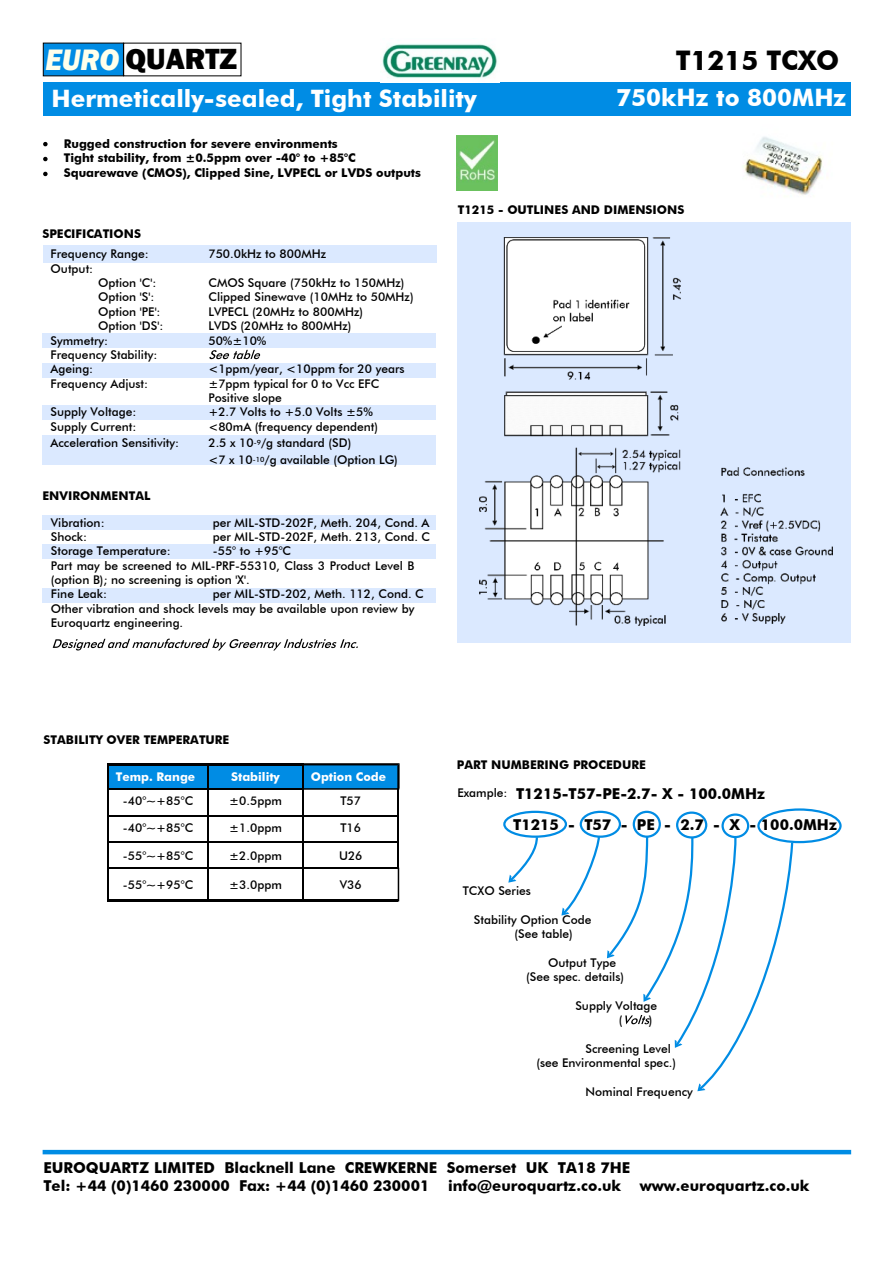
<style>
.page{position:relative;width:893px;height:1263px;background:#fff}
.page>*{position:absolute;margin:0;border:0;box-sizing:border-box;transform-origin:0 0}
.t1{font:800 30px "Franklin Gothic";color:#000}
.t2{font:700 27px "Futura BT";color:#000}
.t3{font:700 24px "Futura BT";color:#fff}
.t4{font:700 15px/18px "Futura BT";color:#000}
.t5{font:500 12px/14.4px "Futura BT";color:#000}
.t6{font:700 12px/14.9px "Futura BT";color:#000}
.t7{font:700 12px "Futura BT";color:#fff}
.s1{font-style:italic;font-size:30.45px;color:#ffffeb}
</style>
<div class="page">
<hr style="left:43px;top:1150px;width:808px;height:4px;background:#008ce4">
<div style="left:43px;top:43px;width:81px;height:33px;background:#008ce4"></div>
<div style="left:43px;top:82px;width:807px;height:34px;background:#008ce4"></div>
<div style="left:43px;top:515px;width:393px;height:14px;background:#dbe9ff"></div>
<div style="left:43px;top:544px;width:393px;height:14px;background:#dbe9ff"></div>
<div style="left:42px;top:588px;width:394px;height:14px;background:#dbe9ff"></div>
<div style="left:42px;top:435px;width:394px;height:30px;background:#dbe9ff"></div>
<div style="left:43px;top:363px;width:393px;height:14px;background:#dbe9ff"></div>
<div style="left:42px;top:405px;width:393px;height:14px;background:#dbe9ff"></div>
<div style="left:42px;top:334px;width:394px;height:14px;background:#dbe9ff"></div>
<div style="left:44px;top:245px;width:393px;height:17px;background:#dbe9ff"></div>
<div style="left:457px;top:222px;width:393px;height:421px;background:#dbe9ff"></div>
<svg style="left:43px;top:142px;width:5px;height:4px"></svg>
<svg style="left:43px;top:157px;width:5px;height:4px"></svg>
<svg style="left:43px;top:172px;width:5px;height:4px"></svg>
<svg style="left:209px;top:350px;width:51px;height:9px"></svg>
<div style="left:108px;top:764px;width:100px;height:25px;background:#008ce4"></div>
<div style="left:208px;top:764px;width:95px;height:25px;background:#008ce4"></div>
<hr style="left:108px;top:763px;width:101px;height:2px;background:#000">
<hr style="left:207px;top:763px;width:97px;height:2px;background:#000">
<hr style="left:108px;top:788px;width:101px;height:2px;background:#000">
<hr style="left:207px;top:788px;width:97px;height:2px;background:#000">
<hr style="left:108px;top:815px;width:101px;height:1px;background:#000">
<hr style="left:207px;top:815px;width:97px;height:1px;background:#000">
<hr style="left:108px;top:841px;width:101px;height:2px;background:#000">
<hr style="left:207px;top:841px;width:97px;height:2px;background:#000">
<hr style="left:108px;top:868px;width:101px;height:1px;background:#000">
<hr style="left:207px;top:868px;width:97px;height:1px;background:#000">
<hr style="left:109px;top:899px;width:100px;height:3px;background:#000">
<hr style="left:207px;top:899px;width:97px;height:3px;background:#000">
<hr style="left:302px;top:899px;width:96px;height:3px;background:#000">
<svg style="left:108px;top:765px;width:1px;height:103px"></svg>
<hr style="left:108px;top:868px;width:1px;height:34px;background:#000">
<hr style="left:207px;top:765px;width:2px;height:25px;background:#000">
<hr style="left:207px;top:788px;width:2px;height:28px;background:#000">
<hr style="left:207px;top:815px;width:2px;height:28px;background:#000">
<hr style="left:207px;top:841px;width:2px;height:28px;background:#000">
<hr style="left:207px;top:868px;width:2px;height:31px;background:#000">
<hr style="left:302px;top:868px;width:2px;height:31px;background:#000">
<svg style="left:302px;top:763px;width:98px;height:106px"></svg>
<hr style="left:398px;top:868px;width:1px;height:34px;background:#000">
<img style="left:480px;top:238px;width:353px;height:387px">
<svg style="left:508px;top:836px;width:30px;height:47px"></svg>
<div style="left:503px;top:811px;width:64px;height:27px;border:2px solid #008ce4;border-radius:50%"></div>
<div style="left:757px;top:808px;width:85px;height:35px;border:2px solid #008ce4;border-radius:50%"></div>
<div style="left:580px;top:811px;width:41px;height:27px;border:2px solid #008ce4;border-radius:50%"></div>
<div style="left:633px;top:811px;width:28px;height:27px;border:2px solid #008ce4;border-radius:50%"></div>
<div style="left:721px;top:813px;width:28px;height:25px;border:2px solid #008ce4;border-radius:50%"></div>
<img style="left:743px;top:136px;width:80px;height:59px">
<img style="left:457px;top:136px;width:41px;height:54px">
<div style="left:676px;top:811px;width:31px;height:27px;border:2px solid #008ce4;border-radius:50%"></div>
<svg style="left:561px;top:834px;width:234px;height:258px"></svg>
<svg style="left:53px;top:639px;width:305px;height:11px"></svg>
<img style="left:382px;top:44px;width:116px;height:35px">
<h1 class="t1" style="left:45px;top:48px;width:193px"><span class="s1">EURO</span> QUARTZ</h1>
<h3 class="t3" style="left:51px;top:88px;width:427px">Hermetically-sealed, Tight Stability</h3>
<p class="t6" style="left:64px;top:137px;width:359px">Rugged construction for severe environments<br>Tight stability, from ±0.5ppm over -40° to +85°C<br>Squarewave (CMOS), Clipped Sine, LVPECL or LVDS outputs</p>
<h2 class="t2" style="left:676px;top:50px;width:165px">T1215 TCXO</h2>
<h3 class="t3" style="left:616px;top:88px;width:232px">750kHz to 800MHz</h3>
<p class="t6" style="left:42px;top:227px;width:100px">SPECIFICATIONS</p>
<p class="t5" style="left:51px;top:248px;width:100px">Frequency Range:</p>
<p class="t5" style="left:208px;top:248px;width:119px">750.0kHz to 800MHz</p>
<p class="t5" style="left:51px;top:262px;width:44px">Output:</p>
<p class="t5" style="left:98px;top:277px;width:60px">Option 'C':</p>
<p class="t5" style="left:208px;top:277px;width:197px">CMOS Square (750kHz to 150MHz)</p>
<p class="t5" style="left:98px;top:291px;width:58px">Option 'S':</p>
<p class="t5" style="left:208px;top:291px;width:207px">Clipped Sinewave (10MHz to 50MHz)</p>
<p class="t5" style="left:98px;top:305px;width:64px">Option 'PE':</p>
<p class="t5" style="left:208px;top:305px;width:156px">LVPECL (20MHz to 800MHz)</p>
<p class="t5" style="left:98px;top:320px;width:67px">Option 'DS':</p>
<p class="t5" style="left:208px;top:320px;width:145px">LVDS (20MHz to 800MHz)</p>
<p class="t5" style="left:51px;top:334px;width:59px">Symmetry:</p>
<p class="t5" style="left:208px;top:334px;width:60px">50%±10%</p>
<p class="t5" style="left:51px;top:349px;width:108px">Frequency Stability:<br>Ageing:</p>
<p class="t5" style="left:208px;top:363px;width:198px">&lt;1ppm/year, &lt;10ppm for 20 years</p>
<p class="t5" style="left:51px;top:377px;width:99px">Frequency Adjust:</p>
<p class="t5" style="left:208px;top:377px;width:173px">±7ppm typical for 0 to Vcc EFC<br>Positive slope</p>
<p class="t5" style="left:51px;top:406px;width:87px">Supply Voltage:</p>
<p class="t5" style="left:208px;top:406px;width:166px">+2.7 Volts to +5.0 Volts ±5%</p>
<p class="t5" style="left:51px;top:420px;width:87px">Supply Current:</p>
<p class="t5" style="left:208px;top:420px;width:171px">&lt;80mA (frequency dependent)</p>
<p class="t5" style="left:51px;top:437px;width:130px">Acceleration Sensitivity:</p>
<p class="t5" style="left:208px;top:436px;width:191px;line-height:16.4px">2.5 x 10<sup>-9</sup>/g standard (SD)<br>&lt;7 x 10<sup>-10</sup>/g available (Option LG)</p>
<p class="t6" style="left:42px;top:489px;width:109px">ENVIRONMENTAL</p>
<p class="t5" style="left:51px;top:516px;width:55px">Vibration:</p>
<p class="t5" style="left:213px;top:516px;width:218px">per MIL-STD-202F, Meth. 204, Cond. A</p>
<p class="t5" style="left:51px;top:531px;width:38px">Shock:</p>
<p class="t5" style="left:213px;top:531px;width:219px">per MIL-STD-202F, Meth. 213, Cond. C</p>
<p class="t5" style="left:51px;top:545px;width:122px">Storage Temperature:</p>
<p class="t5" style="left:51px;top:545px;width:365px;text-indent:162px">-55° to +95°C<br>Part may be screened to MIL-PRF-55310, Class 3 Product Level B (option B); no screening is option 'X'.<br>Fine Leak:</p>
<p class="t5" style="left:51px;top:588px;width:374px;text-indent:162px">per MIL-STD-202, Meth. 112, Cond. C<br>Other vibration and shock levels may be available upon review by<br>Euroquartz engineering.</p>
<p class="t6" style="left:458px;top:203px;width:228px">T1215 - OUTLINES AND DIMENSIONS</p>
<p class="t6" style="left:44px;top:733px;width:187px">STABILITY OVER TEMPERATURE</p>
<p class="t7" style="left:116px;top:772px;width:81px">Temp. Range</p>
<p class="t7" style="left:231px;top:772px;width:50px">Stability</p>
<p class="t7" style="left:311px;top:772px;width:77px">Option Code</p>
<p class="t5" style="left:123px;top:795px;width:72px">-40°~+85°C</p>
<p class="t5" style="left:229px;top:795px;width:54px">±0.5ppm</p>
<p class="t5" style="left:340px;top:795px;width:22px">T57</p>
<p class="t5" style="left:123px;top:822px;width:72px">-40°~+85°C</p>
<p class="t5" style="left:229px;top:822px;width:54px">±1.0ppm</p>
<p class="t5" style="left:340px;top:822px;width:22px">T16</p>
<p class="t5" style="left:123px;top:850px;width:72px">-55°~+85°C</p>
<p class="t5" style="left:229px;top:850px;width:54px">±2.0ppm</p>
<p class="t5" style="left:339px;top:850px;width:25px">U26</p>
<p class="t5" style="left:123px;top:879px;width:72px">-55°~+95°C</p>
<p class="t5" style="left:229px;top:879px;width:54px">±3.0ppm</p>
<p class="t5" style="left:340px;top:879px;width:23px">V36</p>
<p class="t6" style="left:457px;top:758px;width:190px">PART NUMBERING PROCEDURE</p>
<p class="t5" style="left:457px;top:787px;width:52px">Example:</p>
<p class="t4" style="left:513px;top:817px;width:326px">T1215 - T57 - PE - 2.7 - X - 100.0MHz</p>
<p class="t4" style="left:516px;top:786px;width:251px">T1215-T57-PE-2.7- X - 100.0MHz</p>
<p class="t5" style="left:463px;top:884px;width:70px">TCXO Series</p>
<p class="t5" style="left:515px;top:913px;width:78px;text-indent:-41px">Stability Option Code (See table)</p>
<p class="t5" style="left:526px;top:956px;width:100px;text-indent:22px">Output Type (See spec. details)</p>
<p class="t5" style="left:619px;top:999px;width:40px;text-indent:-44px">Supply Voltage (</p>
<p class="t5" style="left:649px;top:1014px;width:5px">)</p>
<p class="t5" style="left:536px;top:1042px;width:141px;text-indent:49px">Screening Level (see Environmental spec.)</p>
<p class="t5" style="left:585px;top:1085px;width:109px">Nominal Frequency</p>
<p class="t4" style="left:43px;top:1160px;width:768px">EUROQUARTZ LIMITED Blacknell Lane CREWKERNE Somerset UK TA18 7HE<br>Tel: +44 (0)1460 230000 Fax: +44 (0)1460 230001 info@euroquartz.co.uk www.euroquartz.co.uk</p>
</div>
